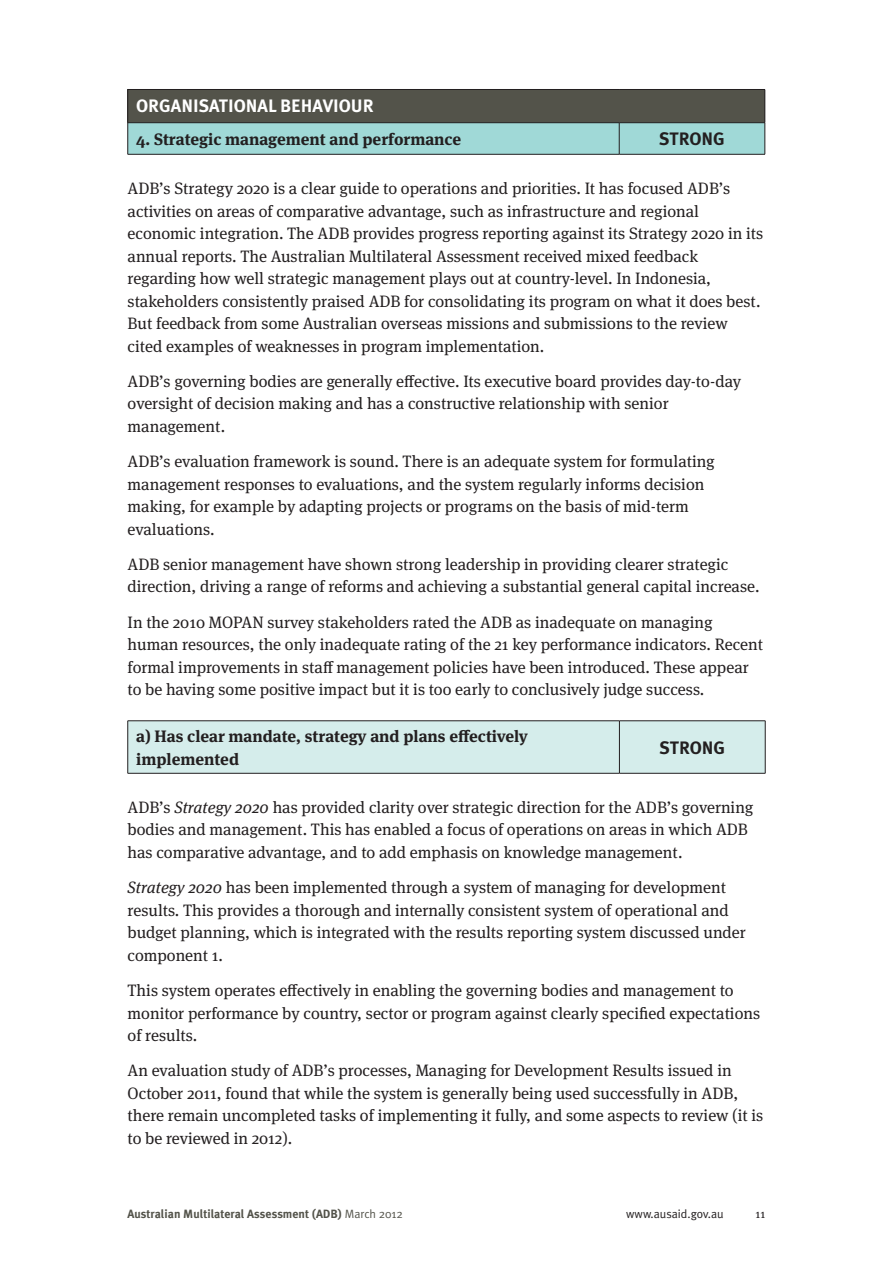
<style>
.page{position:relative;width:893px;height:1263px;background:#fff}
.page>*{position:absolute;margin:0;border:0;box-sizing:border-box;transform-origin:0 0}
._08a__TABLE_HEADING{font:700 18px "Meta Plus";color:#fff}
._08bbbb_RIGHT_COLUMN{font:700 18px "Meta Plus";color:#231f20}
._04__BODY_TEXT{font:16.5px/22.5px "Meta Serif OT";color:#231f20}
._04__BODY_TEXT-2{font:700 16.5px/22.5px "Meta Serif OT";color:#231f20}
.t1{font:700 12px "Meta Plus";color:#53534a}
.t2{font:12px "Meta Plus Normal";color:#231f20}
.t3{font:12px "Meta Serif OT";color:#231f20}
.s1{font-style:italic}
.s2{font-family:"Meta Plus Normal";font-weight:400}
</style>
<div class="page">
<div style="left:128px;top:89px;width:637px;height:34px;background:#53534a"></div>
<svg style="left:128px;top:123px;width:637px;height:31px;background:#9ed6d4"></svg>
<hr style="left:128px;top:89px;width:491px;height:1px;background:#231f20">
<hr style="left:619px;top:89px;width:146px;height:1px;background:#231f20">
<hr style="left:619px;top:123px;width:1px;height:31px;background:#231f20">
<hr style="left:128px;top:154px;width:491px;height:1px;background:#231f20">
<hr style="left:619px;top:154px;width:146px;height:1px;background:#231f20">
<hr style="left:127px;top:123px;width:1px;height:31px;background:#231f20">
<hr style="left:765px;top:123px;width:1px;height:31px;background:#231f20">
<hr style="left:127px;top:90px;width:1px;height:33px;background:#231f20">
<hr style="left:765px;top:90px;width:1px;height:33px;background:#231f20">
<hr style="left:128px;top:122px;width:491px;height:1px;background:#231f20">
<hr style="left:619px;top:122px;width:146px;height:1px;background:#231f20">
<div style="left:128px;top:721px;width:637px;height:52px;background:#d5edeb"></div>
<hr style="left:619px;top:721px;width:1px;height:52px;background:#231f20">
<hr style="left:128px;top:720px;width:491px;height:1px;background:#231f20">
<hr style="left:127px;top:721px;width:1px;height:52px;background:#231f20">
<hr style="left:619px;top:720px;width:146px;height:1px;background:#231f20">
<hr style="left:765px;top:721px;width:1px;height:52px;background:#231f20">
<hr style="left:128px;top:773px;width:491px;height:1px;background:#231f20">
<hr style="left:619px;top:773px;width:146px;height:1px;background:#231f20">
<p class="_08a__TABLE_HEADING" style="left:136px;top:95px;width:239px">ORGANISATIONAL BEHAVIOUR</p>
<p class="_04__BODY_TEXT-2" style="left:136px;top:128px;width:327px">4. Strategic management and performance</p>
<p class="_08bbbb_RIGHT_COLUMN" style="left:659px;top:129px;width:67px">STRONG</p>
<p class="_04__BODY_TEXT" style="left:128px;top:177px;width:637px">ADB’s Strategy 2020 is a clear guide to operations and priorities. It has focused ADB’s activities on areas of comparative advantage, such as infrastructure and regional economic integration. The ADB provides progress reporting against its Strategy 2020 in its annual reports. The Australian Multilateral Assessment received mixed feedback regarding how well strategic management plays out at country-level. In Indonesia, stakeholders consistently praised ADB for consolidating its program on what it does best.<br>But feedback from some Australian overseas missions and submissions to the review cited examples of weaknesses in program implementation.</p>
<p class="_04__BODY_TEXT" style="left:128px;top:370px;width:615px">ADB’s governing bodies are generally effective. Its executive board provides day-to-day oversight of decision making and has a constructive relationship with senior management.</p>
<p class="_04__BODY_TEXT" style="left:128px;top:450px;width:589px">ADB’s evaluation framework is sound. There is an adequate system for formulating management responses to evaluations, and the system regularly informs decision making, for example by adapting projects or programs on the basis of mid-term evaluations.</p>
<p class="_04__BODY_TEXT" style="left:128px;top:553px;width:634px">ADB senior management have shown strong leadership in providing clearer strategic direction, driving a range of reforms and achieving a substantial general capital increase.</p>
<p class="_04__BODY_TEXT" style="left:128px;top:611px;width:637px">In the 2010 MOPAN survey stakeholders rated the ADB as inadequate on managing human resources, the only inadequate rating of the 21 key performance indicators. Recent formal improvements in staff management policies have been introduced. These appear to be having some positive impact but it is too early to conclusively judge success.</p>
<p class="_04__BODY_TEXT-2" style="left:136px;top:725px;width:393px">a) Has clear mandate, strategy and plans effectively implemented</p>
<p class="_08bbbb_RIGHT_COLUMN" style="left:659px;top:737px;width:67px">STRONG</p>
<p class="_04__BODY_TEXT" style="left:128px;top:796px;width:627px">ADB’s <span class="s1">Strategy 2020</span> has provided clarity over strategic direction for the ADB’s governing bodies and management. This has enabled a focus of operations on areas in which ADB has comparative advantage, and to add emphasis on knowledge management.</p>
<p class="_04__BODY_TEXT" style="left:128px;top:877px;width:620px"><span class="s1">Strategy 2020</span> has been implemented through a system of managing for development results. This provides a thorough and internally consistent system of operational and budget planning, which is integrated with the results reporting system discussed under component 1.</p>
<p class="_04__BODY_TEXT" style="left:128px;top:979px;width:634px">This system operates effectively in enabling the governing bodies and management to monitor performance by country, sector or program against clearly specified expectations of results.</p>
<p class="_04__BODY_TEXT" style="left:128px;top:1060px;width:637px">An evaluation study of ADB’s processes, Managing for Development Results issued in October 2011, found that while the system is generally being used successfully in ADB, there remain uncompleted tasks of implementing it fully, and some aspects to review (it is to be reviewed in 2012).</p>
<p class="t1" style="left:128px;top:1207px;width:277px">Australian Multilateral Assessment (ADB) <span class="s2">March 2012</span></p>
<p class="t2" style="left:626px;top:1207px;width:99px">www.ausaid.gov.au</p>
<p class="t3" style="left:756px;top:1207px;width:11px">11</p>
</div>
